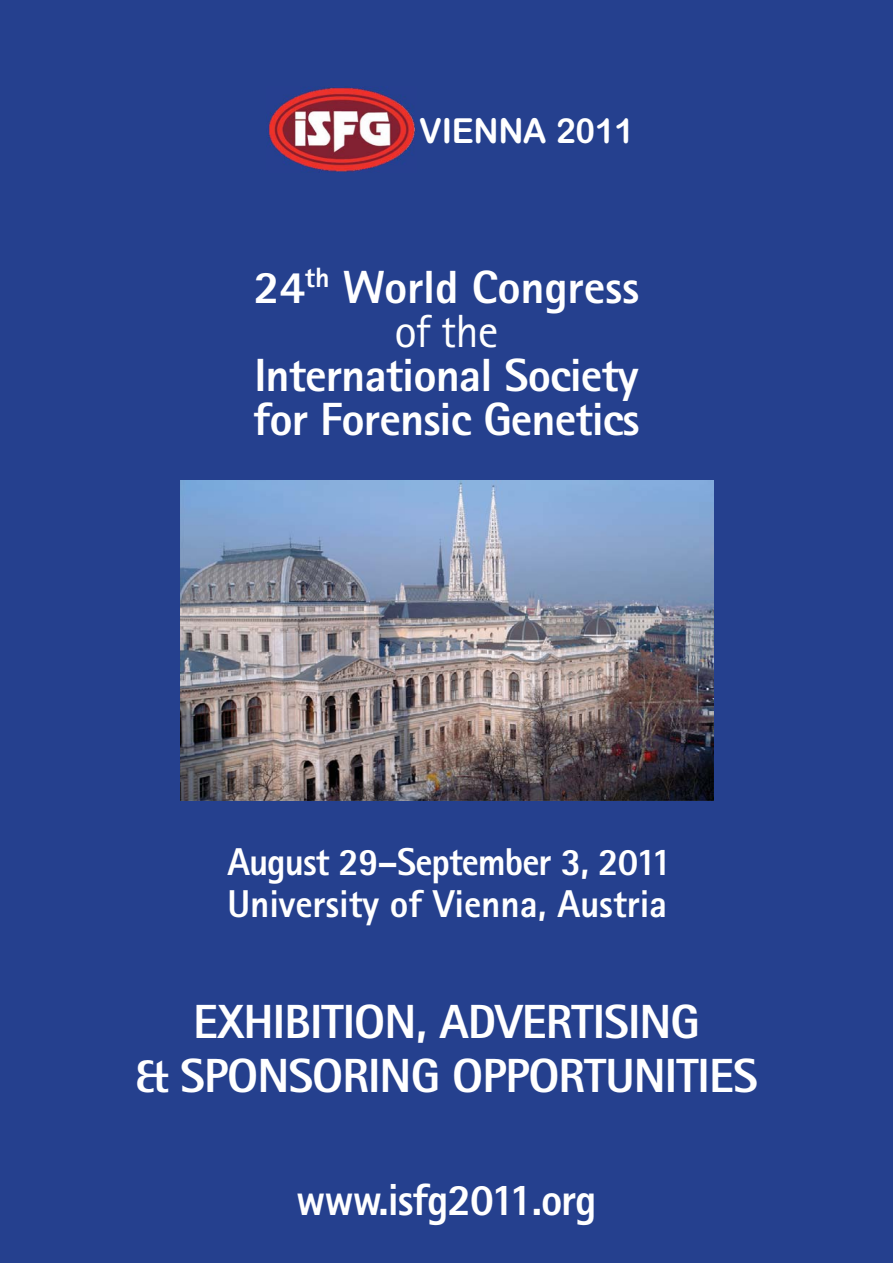
<style>
.page{position:relative;width:893px;height:1263px;background:#fff}
.page>*{position:absolute;margin:0;border:0;box-sizing:border-box;transform-origin:0 0}
.t1{font:800 48px/54px "Rotis Sans Serif";letter-spacing:-.02em;color:#fff;text-align:center}
.t2{font:800 46.65px/44.1px "Rotis Sans Serif";letter-spacing:-.02em;color:#fff;text-align:center}
.t3{font:800 45px "Rotis Sans Serif";letter-spacing:-.025em;color:#fff;scale:.95 1}
.t4{font:800 38.85px/41.4px "Rotis Sans Serif";letter-spacing:-.005em;color:#fff;scale:.95 1}
.t5{font:34.5px "Arial Rounded MT Bold";letter-spacing:-.01em;color:#fff;scale:.96 1}
.s1{font-weight:400}
</style>
<div class="page">
<div style="left:0;top:0;width:892px;height:1263px;background:#25408e"></div>
<img style="left:267px;top:86px;width:149px;height:86px">
<img style="left:181px;top:480px;width:532px;height:321px">
<p class="t5" style="left:419px;top:111px;width:225px">VIENNA 2011</p>
<p class="t2" style="left:254px;top:270px;width:387px">24<sup>th</sup> World Congress <span class="s1">of the</span></p>
<p class="t2" style="left:253px;top:358px;width:388px;text-align:left">International Society for Forensic Genetics</p>
<p class="t4" style="left:227px;top:845px;width:469px">August 29–September 3, 2011<br>University of Vienna, Austria</p>
<p class="t1" style="left:135px;top:1000px;width:624px">EXHIBITION, ADVERTISING<br>&amp; SPONSORING OPPORTUNITIES</p>
<p class="t3" style="left:296px;top:1184px;width:318px">www.isfg2011.org</p>
</div>
